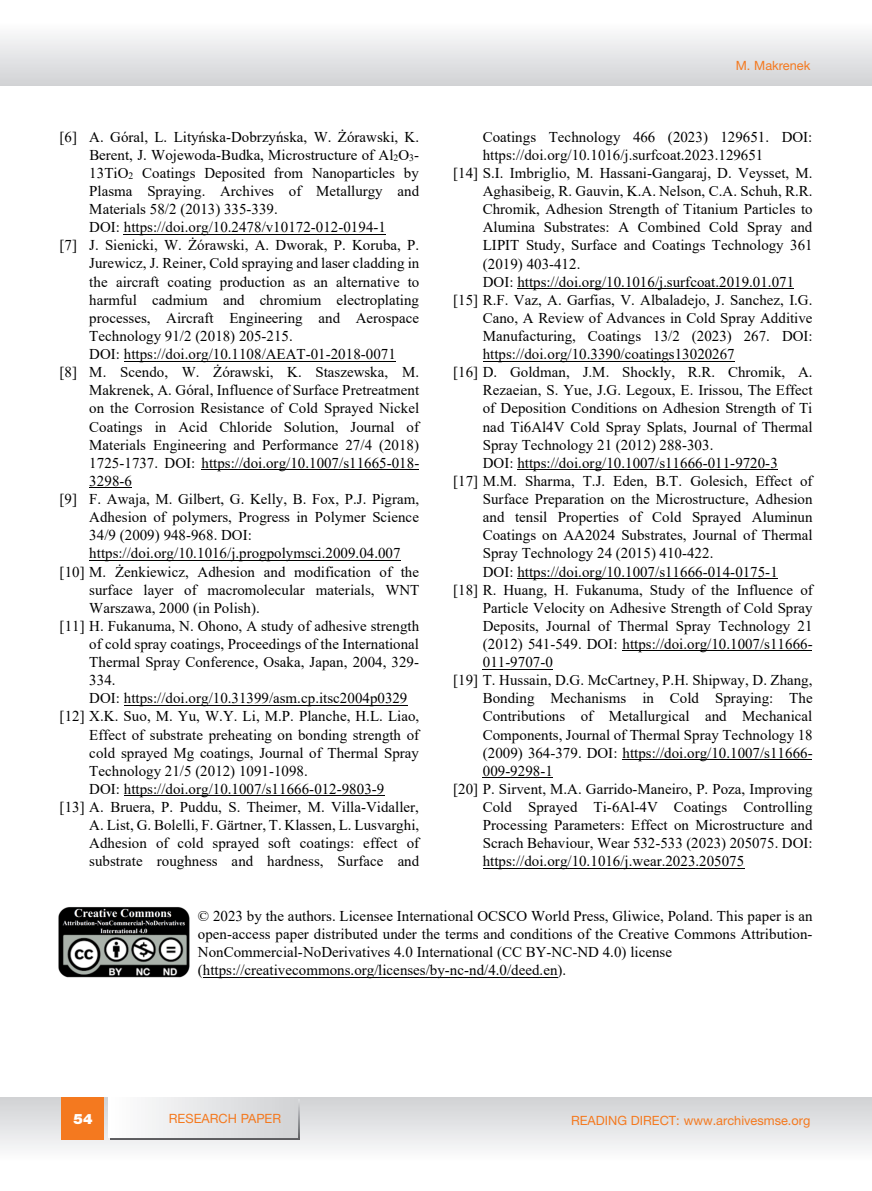
<style>
.page{position:relative;width:872px;height:1191px;background:#fff}
.page>*{position:absolute;margin:0;border:0;box-sizing:border-box;transform-origin:0 0}
.t1{font:15px/18.1px "Times New Roman";letter-spacing:.005em;color:#000}
.t2{font:900 14.25px "Helvetica Neue LT Pro";color:#fff}
.t3{font:12.75px "Helvetica Neue LT Pro";color:#f4791f}
</style>
<div class="page">
<svg style="left:0;top:35px;width:871px;height:50px"></svg>
<svg style="left:0;top:1097px;width:871px;height:52px"></svg>
<div style="left:62px;top:1097px;width:42px;height:43px;background:#f4791f"></div>
<div style="left:111px;top:1099px;width:189px;height:41px;background:linear-gradient(to right,#fdfdfe,#d0d1d4)"></div>
<svg style="left:108px;top:1097px;width:190px;height:40px"></svg>
<hr style="left:124px;top:234px;width:262px;height:1px;background:#000">
<hr style="left:124px;top:361px;width:272px;height:1px;background:#000">
<hr style="left:201px;top:469px;width:218px;height:1px;background:#000">
<hr style="left:89px;top:487px;width:43px;height:1px;background:#000">
<hr style="left:89px;top:560px;width:311px;height:1px;background:#000">
<hr style="left:124px;top:705px;width:283px;height:1px;background:#000">
<hr style="left:124px;top:795px;width:260px;height:1px;background:#000">
<hr style="left:517px;top:288px;width:277px;height:1px;background:#000">
<hr style="left:483px;top:361px;width:251px;height:1px;background:#000">
<hr style="left:517px;top:469px;width:260px;height:1px;background:#000">
<hr style="left:517px;top:578px;width:260px;height:1px;background:#000">
<hr style="left:622px;top:650px;width:190px;height:1px;background:#000">
<hr style="left:483px;top:669px;width:70px;height:1px;background:#000">
<hr style="left:622px;top:759px;width:190px;height:1px;background:#000">
<hr style="left:483px;top:777px;width:70px;height:1px;background:#000">
<hr style="left:483px;top:868px;width:261px;height:1px;background:#000">
<hr style="left:203px;top:976px;width:354px;height:1px;background:#000">
<img style="left:59px;top:907px;width:130px;height:70px">
<p class="t1" style="left:60px;top:127px;width:361px">[6] A. Góral, L. Lityńska-Dobrzyńska, W. Żórawski, K.</p>
<p class="t1" style="left:89px;top:145px;width:331px">Berent, J. Wojewoda-Budka, Microstructure of Al<sub>2</sub>O<sub>3</sub>-</p>
<p class="t1" style="left:89px;top:163px;width:331px">13TiO<sub>2</sub> Coatings Deposited from Nanoparticles by</p>
<p class="t1" style="left:89px;top:181px;width:331px">Plasma Spraying. Archives of Metallurgy and</p>
<p class="t1" style="left:89px;top:199px;width:190px">Materials 58/2 (2013) 335-339.</p>
<p class="t1" style="left:89px;top:218px;width:298px">DOI: https://doi.org/10.2478/v10172-012-0194-1</p>
<p class="t1" style="left:60px;top:236px;width:361px">[7] J. Sienicki, W. Żórawski, A. Dworak, P. Koruba, P.</p>
<p class="t1" style="left:89px;top:254px;width:331px">Jurewicz, J. Reiner, Cold spraying and laser cladding in</p>
<p class="t1" style="left:89px;top:272px;width:331px">the aircraft coating production as an alternative to</p>
<p class="t1" style="left:89px;top:290px;width:331px">harmful cadmium and chromium electroplating</p>
<p class="t1" style="left:89px;top:308px;width:331px">processes, Aircraft Engineering and Aerospace</p>
<p class="t1" style="left:89px;top:326px;width:205px">Technology 91/2 (2018) 205-215.</p>
<p class="t1" style="left:89px;top:344px;width:308px">DOI: https://doi.org/10.1108/AEAT-01-2018-0071</p>
<p class="t1" style="left:60px;top:363px;width:361px">[8] M. Scendo, W. Żórawski, K. Staszewska, M.</p>
<p class="t1" style="left:89px;top:381px;width:331px">Makrenek, A. Góral, Influence of Surface Pretreatment</p>
<p class="t1" style="left:89px;top:399px;width:331px">on the Corrosion Resistance of Cold Sprayed Nickel</p>
<p class="t1" style="left:89px;top:417px;width:331px">Coatings in Acid Chloride Solution, Journal of</p>
<p class="t1" style="left:89px;top:435px;width:331px">Materials Engineering and Performance 27/4 (2018)</p>
<p class="t1" style="left:89px;top:453px;width:331px">1725-1737. DOI: https://doi.org/10.1007/s11665-018-</p>
<p class="t1" style="left:89px;top:471px;width:44px">3298-6</p>
<p class="t1" style="left:60px;top:489px;width:361px">[9] F. Awaja, M. Gilbert, G. Kelly, B. Fox, P.J. Pigram,</p>
<p class="t1" style="left:89px;top:507px;width:331px">Adhesion of polymers, Progress in Polymer Science</p>
<p class="t1" style="left:89px;top:525px;width:164px">34/9 (2009) 948-968. DOI:</p>
<p class="t1" style="left:89px;top:544px;width:313px">https://doi.org/10.1016/j.progpolymsci.2009.04.007</p>
<p class="t1" style="left:60px;top:562px;width:361px">[10] M. Żenkiewicz, Adhesion and modification of the</p>
<p class="t1" style="left:89px;top:580px;width:331px">surface layer of macromolecular materials, WNT</p>
<p class="t1" style="left:89px;top:598px;width:172px">Warszawa, 2000 (in Polish).</p>
<p class="t1" style="left:60px;top:616px;width:361px">[11] H. Fukanuma, N. Ohono, A study of adhesive strength</p>
<p class="t1" style="left:89px;top:634px;width:331px">of cold spray coatings, Proceedings of the International</p>
<p class="t1" style="left:89px;top:652px;width:331px">Thermal Spray Conference, Osaka, Japan, 2004, 329-</p>
<p class="t1" style="left:89px;top:670px;width:28px">334.</p>
<p class="t1" style="left:89px;top:689px;width:319px">DOI: https://doi.org/10.31399/asm.cp.itsc2004p0329</p>
<p class="t1" style="left:60px;top:707px;width:361px">[12] X.K. Suo, M. Yu, W.Y. Li, M.P. Planche, H.L. Liao,</p>
<p class="t1" style="left:89px;top:725px;width:331px">Effect of substrate preheating on bonding strength of</p>
<p class="t1" style="left:89px;top:743px;width:331px">cold sprayed Mg coatings, Journal of Thermal Spray</p>
<p class="t1" style="left:89px;top:761px;width:220px">Technology 21/5 (2012) 1091-1098.</p>
<p class="t1" style="left:89px;top:779px;width:296px">DOI: https://doi.org/10.1007/s11666-012-9803-9</p>
<p class="t1" style="left:60px;top:797px;width:361px">[13] A. Bruera, P. Puddu, S. Theimer, M. Villa-Vidaller,</p>
<p class="t1" style="left:89px;top:815px;width:331px">A. List, G. Bolelli, F. Gärtner, T. Klassen, L. Lusvarghi,</p>
<p class="t1" style="left:89px;top:833px;width:331px">Adhesion of cold sprayed soft coatings: effect of</p>
<p class="t1" style="left:89px;top:851px;width:331px">substrate roughness and hardness, Surface and</p>
<p class="t3" style="left:735px;top:57px;width:76px">M. Makrenek</p>
<p class="t1" style="left:483px;top:127px;width:331px">Coatings Technology 466 (2023) 129651. DOI:</p>
<p class="t1" style="left:483px;top:145px;width:282px">https://doi.org/10.1016/j.surfcoat.2023.129651</p>
<p class="t1" style="left:453px;top:163px;width:361px">[14] S.I. Imbriglio, M. Hassani-Gangaraj, D. Veysset, M.</p>
<p class="t1" style="left:483px;top:181px;width:331px">Aghasibeig, R. Gauvin, K.A. Nelson, C.A. Schuh, R.R.</p>
<p class="t1" style="left:483px;top:199px;width:331px">Chromik, Adhesion Strength of Titanium Particles to</p>
<p class="t1" style="left:483px;top:218px;width:331px">Alumina Substrates: A Combined Cold Spray and</p>
<p class="t1" style="left:483px;top:236px;width:331px">LIPIT Study, Surface and Coatings Technology 361</p>
<p class="t1" style="left:483px;top:254px;width:99px">(2019) 403-412.</p>
<p class="t1" style="left:483px;top:272px;width:313px">DOI: https://doi.org/10.1016/j.surfcoat.2019.01.071</p>
<p class="t1" style="left:453px;top:290px;width:361px">[15] R.F. Vaz, A. Garfias, V. Albaladejo, J. Sanchez, I.G.</p>
<p class="t1" style="left:483px;top:308px;width:331px">Cano, A Review of Advances in Cold Spray Additive</p>
<p class="t1" style="left:483px;top:326px;width:331px">Manufacturing, Coatings 13/2 (2023) 267. DOI:</p>
<p class="t1" style="left:483px;top:344px;width:253px">https://doi.org/10.3390/coatings13020267</p>
<p class="t1" style="left:453px;top:363px;width:361px">[16] D. Goldman, J.M. Shockly, R.R. Chromik, A.</p>
<p class="t1" style="left:483px;top:381px;width:331px">Rezaeian, S. Yue, J.G. Legoux, E. Irissou, The Effect</p>
<p class="t1" style="left:483px;top:399px;width:331px">of Deposition Conditions on Adhesion Strength of Ti</p>
<p class="t1" style="left:483px;top:417px;width:331px">nad Ti6Al4V Cold Spray Splats, Journal of Thermal</p>
<p class="t1" style="left:483px;top:435px;width:232px">Spray Technology 21 (2012) 288-303.</p>
<p class="t1" style="left:483px;top:453px;width:296px">DOI: https://doi.org/10.1007/s11666-011-9720-3</p>
<p class="t1" style="left:453px;top:471px;width:361px">[17] M.M. Sharma, T.J. Eden, B.T. Golesich, Effect of</p>
<p class="t1" style="left:483px;top:489px;width:331px">Surface Preparation on the Microstructure, Adhesion</p>
<p class="t1" style="left:483px;top:507px;width:331px">and tensil Properties of Cold Sprayed Aluminun</p>
<p class="t1" style="left:483px;top:525px;width:331px">Coatings on AA2024 Substrates, Journal of Thermal</p>
<p class="t1" style="left:483px;top:544px;width:232px">Spray Technology 24 (2015) 410-422.</p>
<p class="t1" style="left:483px;top:562px;width:296px">DOI: https://doi.org/10.1007/s11666-014-0175-1</p>
<p class="t1" style="left:453px;top:580px;width:361px">[18] R. Huang, H. Fukanuma, Study of the Influence of</p>
<p class="t1" style="left:483px;top:598px;width:331px">Particle Velocity on Adhesive Strength of Cold Spray</p>
<p class="t1" style="left:483px;top:616px;width:331px">Deposits, Journal of Thermal Spray Technology 21</p>
<p class="t1" style="left:483px;top:634px;width:331px">(2012) 541-549. DOI: https://doi.org/10.1007/s11666-</p>
<p class="t1" style="left:483px;top:652px;width:72px">011-9707-0</p>
<p class="t1" style="left:453px;top:670px;width:361px">[19] T. Hussain, D.G. McCartney, P.H. Shipway, D. Zhang,</p>
<p class="t1" style="left:483px;top:689px;width:331px">Bonding Mechanisms in Cold Spraying: The</p>
<p class="t1" style="left:483px;top:707px;width:331px">Contributions of Metallurgical and Mechanical</p>
<p class="t1" style="left:483px;top:725px;width:331px">Components, Journal of Thermal Spray Technology 18</p>
<p class="t1" style="left:483px;top:743px;width:331px">(2009) 364-379. DOI: https://doi.org/10.1007/s11666-</p>
<p class="t1" style="left:483px;top:761px;width:72px">009-9298-1</p>
<p class="t1" style="left:453px;top:779px;width:361px">[20] P. Sirvent, M.A. Garrido-Maneiro, P. Poza, Improving</p>
<p class="t1" style="left:483px;top:797px;width:331px">Cold Sprayed Ti-6Al-4V Coatings Controlling</p>
<p class="t1" style="left:483px;top:815px;width:331px">Processing Parameters: Effect on Microstructure and</p>
<p class="t1" style="left:483px;top:833px;width:331px">Scrach Behaviour, Wear 532-533 (2023) 205075. DOI:</p>
<p class="t1" style="left:483px;top:851px;width:263px">https://doi.org/10.1016/j.wear.2023.205075</p>
<p class="t1" style="left:198px;top:906px;width:616px">© 2023 by the authors. Licensee International OCSCO World Press, Gliwice, Poland. This paper is an open-access paper distributed under the terms and conditions of the Creative Commons Attribution-NonCommercial-NoDerivatives 4.0 International (CC BY-NC-ND 4.0) license (https://creativecommons.org/licenses/by-nc-nd/4.0/deed.en).</p>
<p class="t2" style="left:73px;top:1110px;width:21px">54</p>
<p class="t3" style="left:169px;top:1110px;width:114px">RESEARCH PAPER</p>
<p class="t3" style="left:571px;top:1112px;width:241px">READING DIRECT: www.archivesmse.org</p>
</div>
